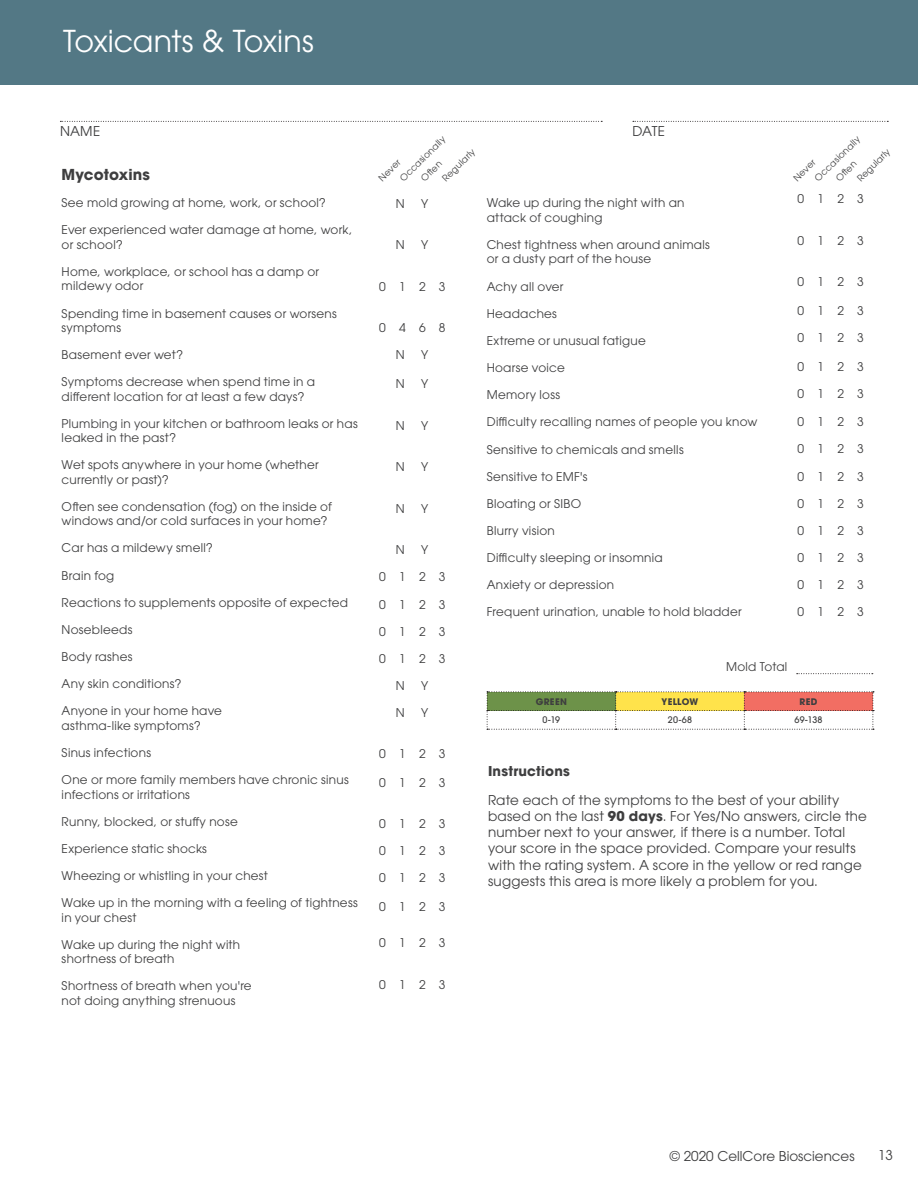
<style>
.page{position:relative;width:918px;height:1188px;background:#fff}
.page>*{position:absolute;margin:0;border:0;box-sizing:border-box;transform-origin:0 0}
.t1{font:30px "ITC Avant Garde Pro";color:#fff}
.t2{font:700 15px "ITC Avant Garde Pro";letter-spacing:.005em;color:#3e3e3f}
.t3{font:13.5px/16.2px "ITC Avant Garde Pro";letter-spacing:.015em;color:#3e3e3f}
.t4{font:700 13.5px "ITC Avant Garde Pro";letter-spacing:.02em;color:#3e3e3f}
.t5{font:12px/14.4px "ITC Avant Garde Pro";letter-spacing:.02em;color:#3e3e3f}
.t6{font:9px "ITC Avant Garde Pro";color:#3e3e3f}
.t7{font:500 9px "ITC Avant Garde Pro";letter-spacing:.025em;color:#3e3e3f}
.t8{font:700 9px "ITC Avant Garde Pro";letter-spacing:.035em;color:#3e3e3f}
.s1{font-weight:700}
</style>
<div class="page">
<div style="left:0;top:0;width:918px;height:84px;background:#537885"></div>
<svg style="left:60px;top:121px;width:542px;height:1px"></svg>
<svg style="left:633px;top:121px;width:255px;height:1px"></svg>
<svg style="left:487px;top:692px;width:387px;height:38px"></svg>
<svg style="left:797px;top:673px;width:76px;height:1px"></svg>
<h1 class="t1" style="left:63px;top:23px;width:252px">Toxicants &amp; Toxins</h1>
<p class="t3" style="left:60px;top:123px;width:42px">NAME</p>
<p class="t3" style="left:633px;top:123px;width:34px">DATE</p>
<p class="t6" style="left:812px;top:176px;width:61px;rotate:-45deg">Occasionally</p>
<p class="t6" style="left:397px;top:176px;width:61px;rotate:-45deg">Occasionally</p>
<p class="t6" style="left:855px;top:176px;width:44px;rotate:-45deg">Regularly</p>
<p class="t6" style="left:440px;top:176px;width:44px;rotate:-45deg">Regularly</p>
<p class="t6" style="left:791px;top:176px;width:28px;rotate:-45deg">Never</p>
<p class="t6" style="left:376px;top:176px;width:28px;rotate:-45deg">Never</p>
<p class="t6" style="left:834px;top:176px;width:26px;rotate:-45deg">Oft en</p>
<p class="t6" style="left:419px;top:176px;width:26px;rotate:-45deg">Oft en</p>
<p class="t2" style="left:62px;top:165px;width:90px">Mycotoxins</p>
<p class="t5" style="left:62px;top:196px;width:266px">See mold growing at home, work, or school?</p>
<p class="t5" style="left:62px;top:223px;width:292px">Ever experienced water damage at home, work, or school?</p>
<p class="t5" style="left:62px;top:264px;width:259px">Home, workplace, or school has a damp or mildewy odor</p>
<p class="t5" style="left:62px;top:306px;width:277px">Spending time in basement causes or worsens symptoms</p>
<p class="t5" style="left:62px;top:347px;width:123px">Basement ever wet?</p>
<p class="t5" style="left:62px;top:374px;width:255px">Symptoms decrease when spend time in a different location for at least a few days?</p>
<p class="t5" style="left:62px;top:416px;width:298px">Plumbing in your kitchen or bathroom leaks or has leaked in the past?</p>
<p class="t5" style="left:62px;top:458px;width:259px">Wet spots anywhere in your home (whether currently or past)?</p>
<p class="t5" style="left:62px;top:499px;width:272px">Often see condensation (fog) on the inside of windows and/or cold surfaces in your home?</p>
<p class="t5" style="left:62px;top:541px;width:153px">Car has a mildewy smell?</p>
<p class="t5" style="left:62px;top:568px;width:54px">Brain fog</p>
<p class="t5" style="left:62px;top:595px;width:288px">Reactions to supplements opposite of expected</p>
<p class="t5" style="left:62px;top:622px;width:72px">Nosebleeds</p>
<p class="t5" style="left:62px;top:649px;width:72px">Body rashes</p>
<p class="t5" style="left:62px;top:676px;width:121px">Any skin conditions?</p>
<p class="t5" style="left:62px;top:704px;width:162px">Anyone in your home have asthma-like symptoms?</p>
<p class="t5" style="left:62px;top:745px;width:91px">Sinus infections</p>
<p class="t5" style="left:62px;top:772px;width:289px">One or more family members have chronic sinus infections or irritations</p>
<p class="t5" style="left:62px;top:814px;width:178px">Runny, blocked, or stuffy nose</p>
<p class="t5" style="left:62px;top:841px;width:147px">Experience static shocks</p>
<p class="t5" style="left:62px;top:868px;width:208px">Wheezing or whistling in your chest</p>
<p class="t5" style="left:62px;top:895px;width:298px">Wake up in the morning with a feeling of tightness in your chest</p>
<p class="t5" style="left:62px;top:937px;width:180px">Wake up during the night with shortness of breath</p>
<p class="t5" style="left:62px;top:978px;width:192px">Shortness of breath when you're not doing anything strenuous</p>
<p class="t5" style="left:797px;top:192px;width:68px">0 1 2 3</p>
<p class="t5" style="left:797px;top:233px;width:68px">0 1 2 3</p>
<p class="t5" style="left:797px;top:275px;width:68px">0 1 2 3</p>
<p class="t5" style="left:797px;top:303px;width:68px">0 1 2 3</p>
<p class="t5" style="left:797px;top:331px;width:68px">0 1 2 3</p>
<p class="t5" style="left:797px;top:359px;width:68px">0 1 2 3</p>
<p class="t5" style="left:797px;top:387px;width:68px">0 1 2 3</p>
<p class="t5" style="left:797px;top:414px;width:68px">0 1 2 3</p>
<p class="t5" style="left:797px;top:442px;width:68px">0 1 2 3</p>
<p class="t5" style="left:797px;top:469px;width:68px">0 1 2 3</p>
<p class="t5" style="left:797px;top:496px;width:68px">0 1 2 3</p>
<p class="t5" style="left:797px;top:523px;width:68px">0 1 2 3</p>
<p class="t5" style="left:797px;top:550px;width:68px">0 1 2 3</p>
<p class="t5" style="left:797px;top:577px;width:68px">0 1 2 3</p>
<p class="t5" style="left:797px;top:605px;width:68px">0 1 2 3</p>
<p class="t5" style="left:487px;top:196px;width:199px">Wake up during the night with an attack of coughing</p>
<p class="t5" style="left:487px;top:237px;width:225px">Chest tightness when around animals or a dusty part of the house</p>
<p class="t5" style="left:487px;top:279px;width:78px">Achy all over</p>
<p class="t5" style="left:487px;top:306px;width:72px">Headaches</p>
<p class="t5" style="left:487px;top:333px;width:161px">Extreme or unusual fatigue</p>
<p class="t5" style="left:487px;top:360px;width:80px">Hoarse voice</p>
<p class="t5" style="left:487px;top:387px;width:75px">Memory loss</p>
<p class="t5" style="left:487px;top:415px;width:272px">Difficulty recalling names of people you know</p>
<p class="t5" style="left:487px;top:442px;width:198px">Sensitive to chemicals and smells</p>
<p class="t5" style="left:487px;top:469px;width:102px">Sensitive to EMF's</p>
<p class="t5" style="left:487px;top:496px;width:96px">Bloating or SIBO</p>
<p class="t5" style="left:487px;top:523px;width:70px">Blurry vision</p>
<p class="t5" style="left:487px;top:550px;width:177px">Difficulty sleeping or insomnia</p>
<p class="t5" style="left:487px;top:578px;width:129px">Anxiety or depression</p>
<p class="t5" style="left:487px;top:605px;width:257px">Frequent urination, unable to hold bladder</p>
<p class="t5" style="left:396px;top:196px;width:10px">N</p>
<p class="t5" style="left:421px;top:196px;width:9px">Y</p>
<p class="t5" style="left:396px;top:237px;width:10px">N</p>
<p class="t5" style="left:421px;top:237px;width:9px">Y</p>
<p class="t5" style="left:379px;top:279px;width:68px">0 1 2 3</p>
<p class="t5" style="left:379px;top:321px;width:68px">0 4 6 8</p>
<p class="t5" style="left:396px;top:348px;width:10px">N</p>
<p class="t5" style="left:421px;top:348px;width:9px">Y</p>
<p class="t5" style="left:396px;top:376px;width:10px">N</p>
<p class="t5" style="left:421px;top:376px;width:9px">Y</p>
<p class="t5" style="left:396px;top:418px;width:10px">N</p>
<p class="t5" style="left:421px;top:418px;width:9px">Y</p>
<p class="t5" style="left:396px;top:460px;width:10px">N</p>
<p class="t5" style="left:421px;top:460px;width:9px">Y</p>
<p class="t5" style="left:396px;top:501px;width:10px">N</p>
<p class="t5" style="left:421px;top:501px;width:9px">Y</p>
<p class="t5" style="left:396px;top:543px;width:10px">N</p>
<p class="t5" style="left:421px;top:543px;width:9px">Y</p>
<p class="t5" style="left:379px;top:570px;width:68px">0 1 2 3</p>
<p class="t5" style="left:379px;top:597px;width:68px">0 1 2 3</p>
<p class="t5" style="left:379px;top:624px;width:68px">0 1 2 3</p>
<p class="t5" style="left:379px;top:651px;width:68px">0 1 2 3</p>
<p class="t5" style="left:396px;top:678px;width:10px">N</p>
<p class="t5" style="left:421px;top:678px;width:9px">Y</p>
<p class="t5" style="left:396px;top:705px;width:10px">N</p>
<p class="t5" style="left:421px;top:705px;width:9px">Y</p>
<p class="t5" style="left:379px;top:746px;width:68px">0 1 2 3</p>
<p class="t5" style="left:379px;top:775px;width:68px">0 1 2 3</p>
<p class="t5" style="left:379px;top:816px;width:68px">0 1 2 3</p>
<p class="t5" style="left:379px;top:844px;width:68px">0 1 2 3</p>
<p class="t5" style="left:379px;top:871px;width:68px">0 1 2 3</p>
<p class="t5" style="left:379px;top:899px;width:68px">0 1 2 3</p>
<p class="t5" style="left:379px;top:935px;width:68px">0 1 2 3</p>
<p class="t5" style="left:379px;top:977px;width:68px">0 1 2 3</p>
<p class="t5" style="left:726px;top:659px;width:63px">Mold Total</p>
<p class="t8" style="left:536px;top:695px;width:33px">GREEN</p>
<p class="t8" style="left:662px;top:695px;width:38px">YELLOW</p>
<p class="t8" style="left:800px;top:695px;width:19px">RED</p>
<p class="t7" style="left:543px;top:714px;width:19px">0-19</p>
<p class="t7" style="left:668px;top:714px;width:26px">20-68</p>
<p class="t7" style="left:795px;top:714px;width:29px">69-138</p>
<p class="t4" style="left:488px;top:762px;width:83px">Instructions</p>
<p class="t3" style="left:488px;top:792px;width:380px">Rate each of the symptoms to the best of your ability based on the last <span class="s1">90 days</span>. For Yes/No answers, circle the number next to your answer, if there is a number. Total your score in the space provided. Compare your results with the rating system. A score in the yellow or red range suggests this area is more likely a problem for you.</p>
<p class="t3" style="left:670px;top:1148px;width:186px">© 2020 CellCore Biosciences</p>
<p class="t3" style="left:878px;top:1147px;width:16px">13</p>
</div>
